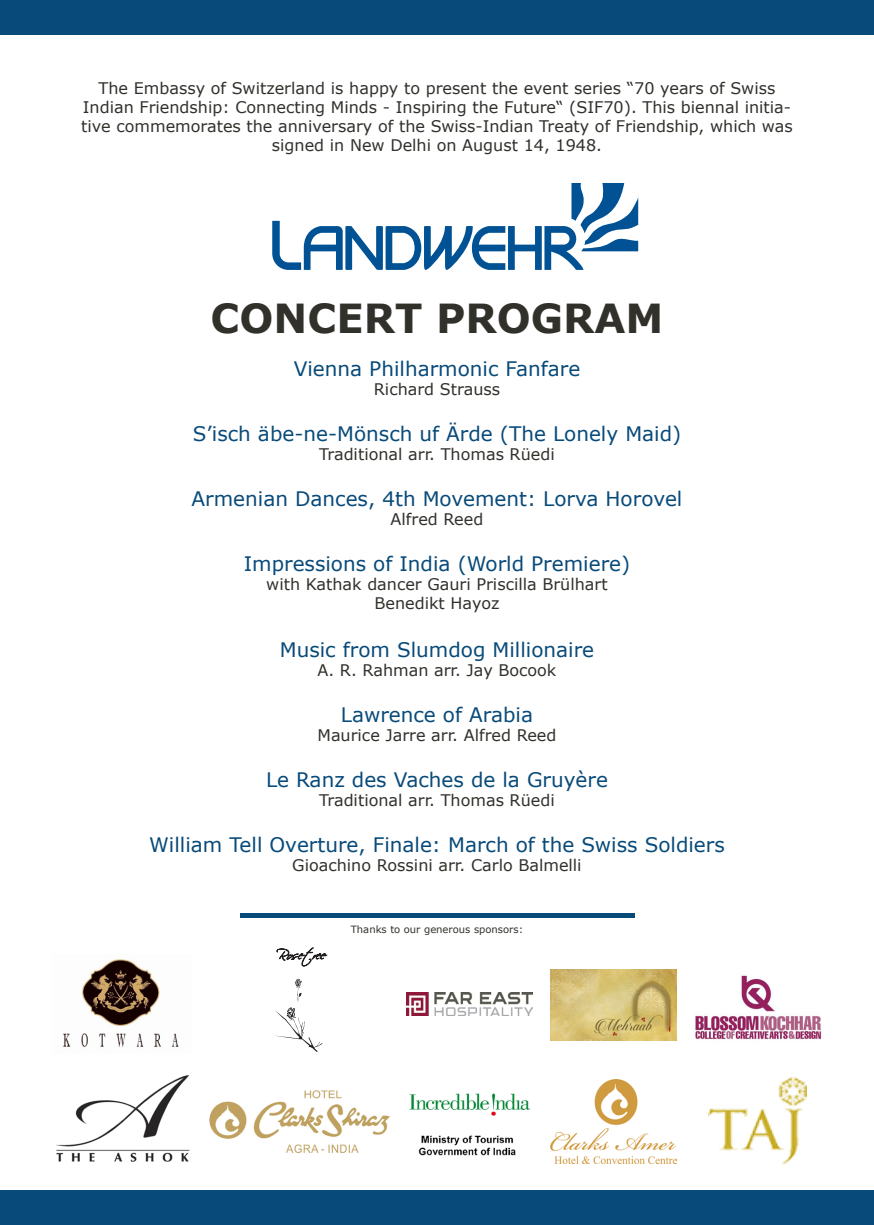
<style>
.page{position:relative;width:874px;height:1225px;background:#fff}
.page>*{position:absolute;margin:0;border:0;box-sizing:border-box;transform-origin:0 0}
.t1{font:700 40px "Verdana";color:#31302b}
.t2{font:20px "Verdana";color:#084a79}
.t3{font:16px/19.2px "Verdana";color:#31302b;text-align:center}
.t4{font:10px "Verdana";color:#31302b}
</style>
<div class="page">
<div style="left:0;top:0;width:873px;height:34px;background:#084a79"></div>
<div style="left:0;top:1191px;width:873px;height:34px;background:#084a79"></div>
<svg style="left:272px;top:183px;width:366px;height:87px"></svg>
<hr style="left:240px;top:913px;width:393px;height:4px;background:#084a79">
<img style="left:209px;top:1090px;width:180px;height:62px">
<img style="left:550px;top:1079px;width:125px;height:84px">
<img style="left:409px;top:1093px;width:121px;height:63px">
<img style="left:708px;top:1077px;width:98px;height:87px">
<img style="left:56px;top:1075px;width:134px;height:87px">
<svg style="left:275px;top:1007px;width:47px;height:45px"></svg>
<svg style="left:276px;top:947px;width:52px;height:20px"></svg>
<svg style="left:294px;top:978px;width:7px;height:23px"></svg>
<img style="left:550px;top:969px;width:125px;height:71px">
<img style="left:406px;top:993px;width:126px;height:22px">
<img style="left:695px;top:975px;width:126px;height:65px">
<img style="left:63px;top:959px;width:116px;height:88px">
<p class="t3" style="left:81px;top:78px;width:712px">The Embassy of Switzerland is happy to present the event series “70 years of Swiss Indian Friendship: Connecting Minds - Inspiring the Future“ (SIF70). This biennal initia&shy;tive commemorates the anniversary of the Swiss-Indian Treaty of Friendship, which was signed in New Delhi on August 14, 1948.</p>
<h1 class="t1" style="left:210px;top:290px;width:454px">CONCERT PROGRAM</h1>
<p class="t2" style="left:293px;top:355px;width:288px">Vienna Philharmonic Fanfare</p>
<p class="t3" style="left:373px;top:380px;width:128px">Richard Strauss</p>
<p class="t2" style="left:193px;top:420px;width:489px">S’isch äbe-ne-Mönsch uf Ärde (The Lonely Maid)</p>
<p class="t3" style="left:319px;top:445px;width:237px">Traditional arr. Thomas Rüedi</p>
<p class="t2" style="left:191px;top:485px;width:492px">Armenian Dances, 4th Movement: Lorva Horovel</p>
<p class="t3" style="left:390px;top:509px;width:94px">Alfred Reed</p>
<p class="t2" style="left:244px;top:549px;width:388px">Impressions of India (World Premiere)</p>
<p class="t3" style="left:266px;top:574px;width:343px">with Kathak dancer Gauri Priscilla Brülhart<br>Benedikt Hayoz</p>
<p class="t2" style="left:280px;top:636px;width:316px">Music from Slumdog Millionaire</p>
<p class="t3" style="left:317px;top:661px;width:240px">A. R. Rahman arr. Jay Bocook</p>
<p class="t2" style="left:341px;top:701px;width:193px">Lawrence of Arabia</p>
<p class="t3" style="left:317px;top:725px;width:240px">Maurice Jarre arr. Alfred Reed</p>
<p class="t2" style="left:266px;top:765px;width:343px">Le Ranz des Vaches de la Gruyère</p>
<p class="t3" style="left:319px;top:790px;width:237px">Traditional arr. Thomas Rüedi</p>
<p class="t2" style="left:149px;top:830px;width:577px">William Tell Overture, Finale: March of the Swiss Soldiers</p>
<p class="t3" style="left:292px;top:855px;width:291px">Gioachino Rossini arr. Carlo Balmelli</p>
<p class="t4" style="left:350px;top:923px;width:174px">Thanks to our generous sponsors:</p>
</div>
